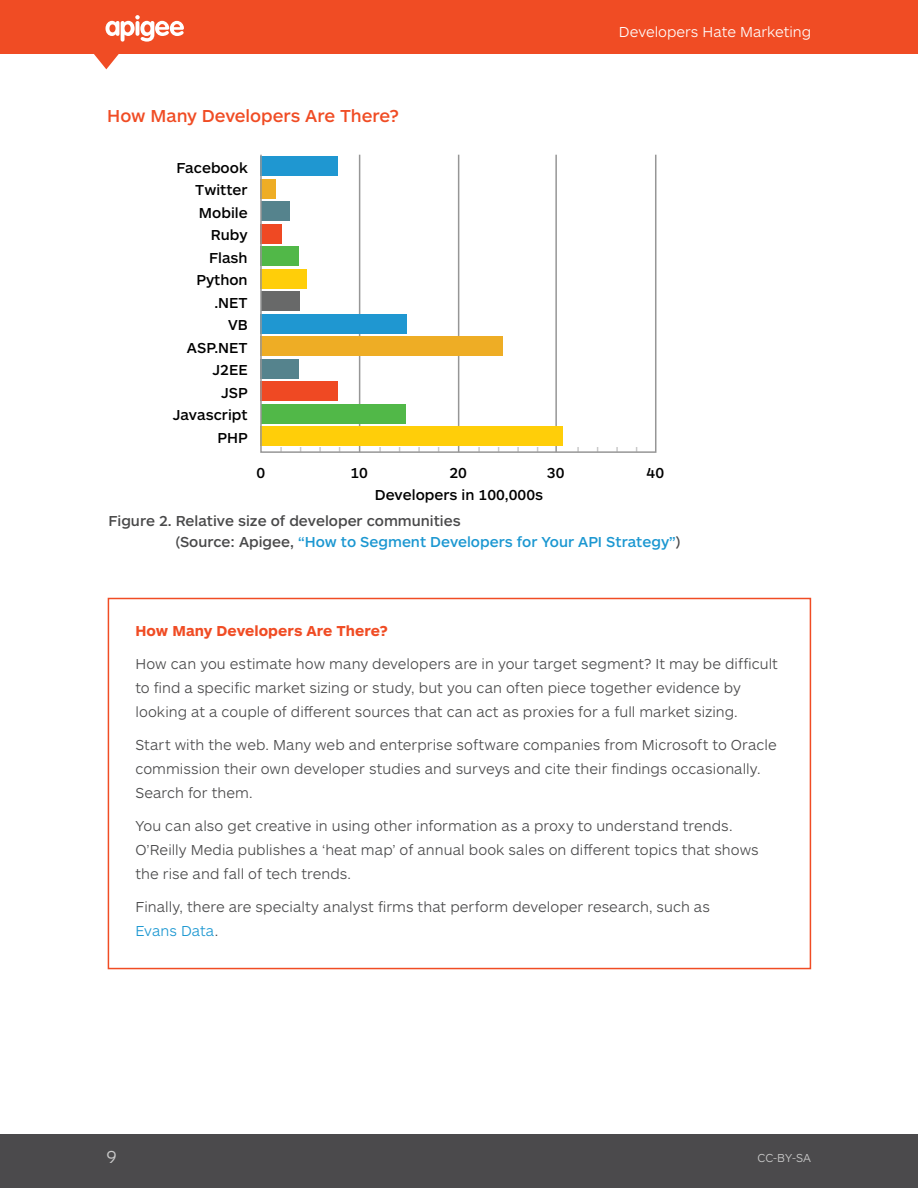
<style>
.page{position:relative;width:918px;height:1188px;background:#fff}
.page>*{position:absolute;margin:0;border:0;box-sizing:border-box;transform-origin:0 0}
.t1{font:500 18px "ARS Maquette Pro";letter-spacing:-.005em;color:#f04c24}
.t2{font:300 18px "ARS Maquette Pro";color:#cacaca}
.t3{font:300 15px/24px "ARS Maquette Pro";letter-spacing:.005em;color:#49494a}
.t4{font:500 15px/21px "ARS Maquette Pro";color:#49494a}
.t5{font:500 15px/22.5px "ARS Maquette Pro";color:#000;text-align:right}
.t6{font:700 15px "ARS Maquette Pro";letter-spacing:.005em;color:#f04c24}
.t7{font:300 15px "ARS Maquette Pro";color:#fff}
.t8{font:300 12px "ARS Maquette Pro";color:#cacaca}
.s1{color:#1b97d1}
</style>
<div class="page">
<div style="left:0;top:0;width:918px;height:54px;background:#f04c24"></div>
<svg style="left:94px;top:15px;width:90px;height:54px"></svg>
<div style="left:0;top:1134px;width:918px;height:54px;background:#4b4a4c"></div>
<div style="left:108px;top:598px;width:703px;height:371px;border:2px solid #f04c24"></div>
<hr style="left:458px;top:155px;width:1px;height:297px;background:#969696">
<hr style="left:555px;top:155px;width:2px;height:297px;background:#969696">
<hr style="left:359px;top:155px;width:1px;height:297px;background:#969696">
<div style="left:261px;top:157px;width:77px;height:19px;background:#1f97d1"></div>
<div style="left:261px;top:179px;width:15px;height:20px;background:#eead25"></div>
<div style="left:261px;top:202px;width:29px;height:19px;background:#55838d"></div>
<div style="left:261px;top:224px;width:21px;height:20px;background:#ef4923"></div>
<div style="left:261px;top:247px;width:38px;height:19px;background:#51b848"></div>
<div style="left:261px;top:269px;width:46px;height:20px;background:#ffce09"></div>
<div style="left:261px;top:292px;width:38px;height:19px;background:#686969"></div>
<div style="left:261px;top:314px;width:146px;height:20px;background:#1f97d1"></div>
<div style="left:261px;top:337px;width:242px;height:19px;background:#eead25"></div>
<div style="left:261px;top:359px;width:38px;height:20px;background:#55838d"></div>
<div style="left:261px;top:382px;width:77px;height:19px;background:#ef4923"></div>
<div style="left:261px;top:404px;width:145px;height:20px;background:#51b848"></div>
<div style="left:261px;top:427px;width:302px;height:19px;background:#ffce09"></div>
<div style="left:260px;top:155px;width:396px;height:298px;border:2px solid #969696"></div>
<p class="t7" style="left:619px;top:22px;width:194px">Developers Hate Marketing</p>
<p class="t1" style="left:107px;top:104px;width:293px">How Many Developers Are There?</p>
<p class="t5" style="left:173px;top:156px;width:76px">Facebook<br>Twitter<br>Mobile<br>Ruby<br>Flash<br>Python .NET<br>VB<br>ASP.NET<br>J2EE<br>JSP<br>Javascript<br>PHP</p>
<p class="t5" style="left:256px;top:460px;width:10px">0</p>
<p class="t5" style="left:350px;top:460px;width:19px">10</p>
<p class="t5" style="left:449px;top:460px;width:19px">20</p>
<p class="t5" style="left:547px;top:460px;width:19px">30</p>
<p class="t5" style="left:647px;top:460px;width:19px">40</p>
<p class="t5" style="left:375px;top:483px;width:170px">Developers in 100,000s</p>
<p class="t4" style="left:176px;top:510px;width:506px;text-indent:-67px">Figure 2. Relative size of developer communities<br>(Source: Apigee, <span class="s1">“How to Segment Developers for Your API Strategy”</span>)</p>
<p class="t6" style="left:135px;top:621px;width:254px">How Many Developers Are There?</p>
<p class="t3" style="left:135px;top:651px;width:644px">How can you estimate how many developers are in your target segment? It may be difficult to find a specific market sizing or study, but you can often piece together evidence by looking at a couple of different sources that can act as proxies for a full market sizing.</p>
<p class="t3" style="left:135px;top:732px;width:643px">Start with the web. Many web and enterprise software companies from Microsoft to Oracle commission their own developer studies and surveys and cite their findings occasionally.<br>Search for them.</p>
<p class="t3" style="left:135px;top:813px;width:625px">You can also get creative in using other information as a proxy to understand trends.<br>O’Reilly Media publishes a ‘heat map’ of annual book sales on different topics that shows the rise and fall of tech trends.</p>
<p class="t3" style="left:135px;top:894px;width:576px">Finally, there are specialty analyst firms that perform developer research, such as<br><span class="s1">Evans Data</span>.</p>
<p class="t2" style="left:106px;top:1146px;width:12px">9</p>
<p class="t8" style="left:758px;top:1151px;width:55px">CC-BY-SA</p>
</div>
